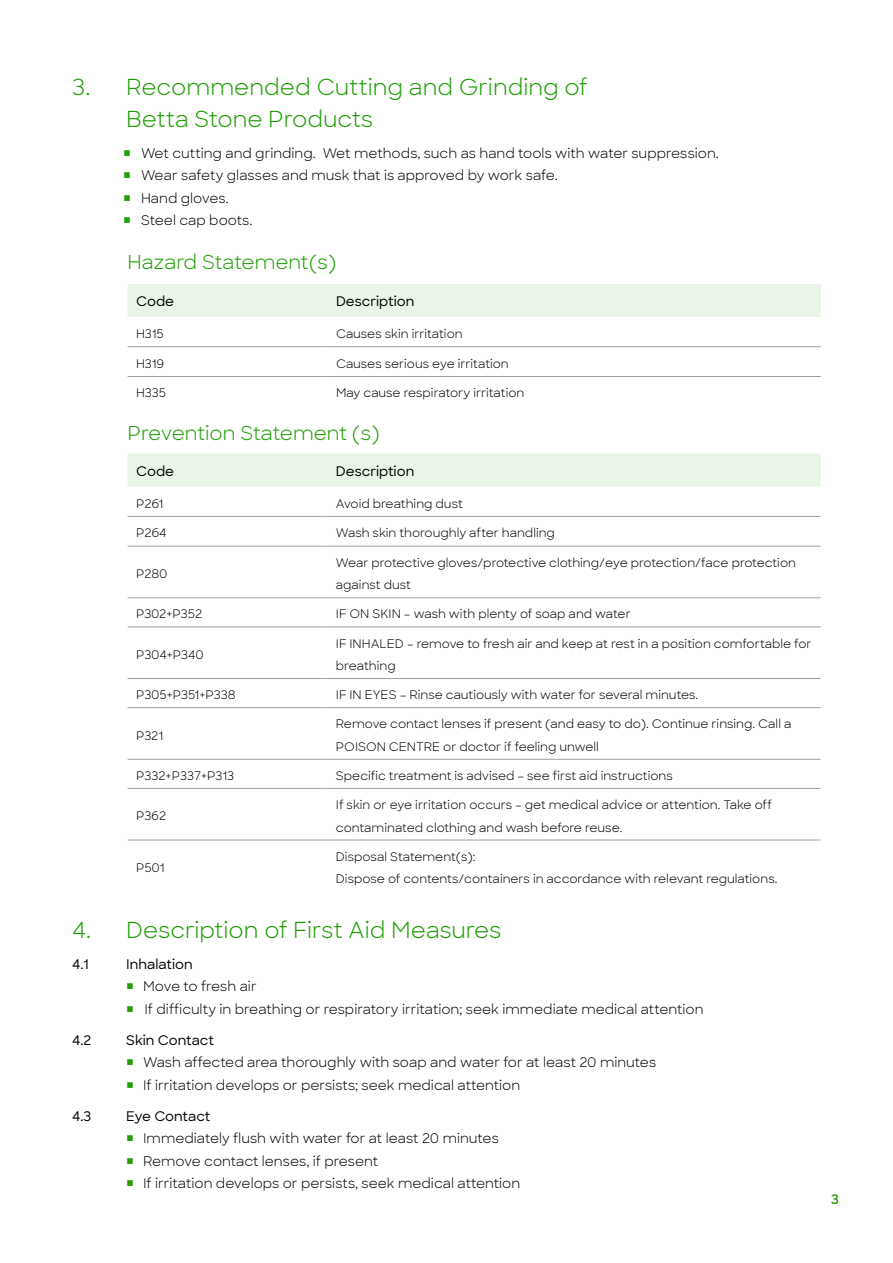
<style>
.page{position:relative;width:893px;height:1263px;background:#fff}
.page>*{position:absolute;margin:0;border:0;box-sizing:border-box;transform-origin:0 0}
.t1{font:22.5px/31.5px "Sharp Sans";color:#1f9e05}
.t2{font:19.5px "Sharp Sans";letter-spacing:-.005em;color:#1f9e05}
.t3{font:13.5px "Sharp Sans";color:#000}
.t4{font:500 13.5px "Sharp Sans";color:#000}
.t5{font:600 13.5px "Sharp Sans";color:#1f9e05}
.t6{font:12px/22.5px "Sharp Sans";color:#000}
.s1{font-family:"Minion Pro";font-size:19.5px;color:#1f9e05}
</style>
<div class="page">
<div style="left:128px;top:284px;width:693px;height:33px;background:#e9f5e6"></div>
<hr style="left:128px;top:346px;width:199px;height:1px;background:#9d9fa2">
<hr style="left:327px;top:346px;width:494px;height:1px;background:#9d9fa2">
<hr style="left:128px;top:376px;width:199px;height:1px;background:#9d9fa2">
<hr style="left:327px;top:376px;width:494px;height:1px;background:#9d9fa2">
<div style="left:128px;top:454px;width:693px;height:33px;background:#e9f5e6"></div>
<hr style="left:128px;top:516px;width:199px;height:1px;background:#9d9fa2">
<hr style="left:327px;top:516px;width:494px;height:1px;background:#9d9fa2">
<hr style="left:128px;top:546px;width:199px;height:1px;background:#9d9fa2">
<hr style="left:327px;top:546px;width:494px;height:1px;background:#9d9fa2">
<hr style="left:128px;top:597px;width:199px;height:1px;background:#9d9fa2">
<hr style="left:327px;top:597px;width:494px;height:1px;background:#9d9fa2">
<hr style="left:128px;top:627px;width:199px;height:1px;background:#9d9fa2">
<hr style="left:327px;top:627px;width:494px;height:1px;background:#9d9fa2">
<hr style="left:128px;top:678px;width:199px;height:1px;background:#9d9fa2">
<hr style="left:327px;top:678px;width:494px;height:1px;background:#9d9fa2">
<hr style="left:128px;top:707px;width:199px;height:1px;background:#9d9fa2">
<hr style="left:327px;top:707px;width:494px;height:1px;background:#9d9fa2">
<hr style="left:128px;top:759px;width:199px;height:1px;background:#9d9fa2">
<hr style="left:327px;top:759px;width:494px;height:1px;background:#9d9fa2">
<hr style="left:128px;top:788px;width:199px;height:1px;background:#9d9fa2">
<hr style="left:327px;top:788px;width:494px;height:1px;background:#9d9fa2">
<hr style="left:128px;top:840px;width:199px;height:1px;background:#9d9fa2">
<hr style="left:327px;top:840px;width:494px;height:1px;background:#9d9fa2">
<h1 class="t1" style="left:126px;top:70px;width:463px;text-indent:-54px">3. Recommended Cutting and Grinding of<br>Betta Stone Products</h1>
<p class="t3" style="left:123px;top:143px;width:597px"><span class="s1">■</span> Wet cutting and grinding. Wet methods, such as hand tools with water suppression.</p>
<p class="t3" style="left:123px;top:165px;width:436px"><span class="s1">■</span> Wear safety glasses and musk that is approved by work safe.</p>
<p class="t3" style="left:123px;top:188px;width:107px"><span class="s1">■</span> Hand gloves.</p>
<p class="t3" style="left:123px;top:210px;width:131px"><span class="s1">■</span> Steel cap boots.</p>
<h2 class="t2" style="left:128px;top:248px;width:210px">Hazard Statement(s)</h2>
<p class="t4" style="left:136px;top:291px;width:40px">Code</p>
<p class="t4" style="left:336px;top:291px;width:80px">Description</p>
<p class="t6" style="left:136px;top:322px;width:29px">H315</p>
<p class="t6" style="left:336px;top:322px;width:128px">Causes skin irritation</p>
<p class="t6" style="left:136px;top:351px;width:30px">H319</p>
<p class="t6" style="left:336px;top:351px;width:174px">Causes serious eye irritation</p>
<p class="t6" style="left:136px;top:381px;width:32px">H335</p>
<p class="t6" style="left:336px;top:381px;width:190px">May cause respiratory irritation</p>
<h2 class="t2" style="left:128px;top:419px;width:254px">Prevention Statement (s)</h2>
<p class="t4" style="left:136px;top:461px;width:40px">Code</p>
<p class="t4" style="left:336px;top:461px;width:80px">Description</p>
<p class="t6" style="left:136px;top:491px;width:29px">P261</p>
<p class="t6" style="left:336px;top:491px;width:128px">Avoid breathing dust</p>
<p class="t6" style="left:136px;top:521px;width:32px">P264</p>
<p class="t6" style="left:336px;top:521px;width:221px">Wash skin thoroughly after handling</p>
<p class="t6" style="left:136px;top:562px;width:33px">P280</p>
<p class="t6" style="left:336px;top:551px;width:462px">Wear protective gloves/protective clothing/eye protection/face protection against dust</p>
<p class="t6" style="left:136px;top:602px;width:68px">P302+P352</p>
<p class="t6" style="left:336px;top:602px;width:296px">IF ON SKIN – wash with plenty of soap and water</p>
<p class="t6" style="left:136px;top:643px;width:69px">P304+P340</p>
<p class="t6" style="left:336px;top:631px;width:477px">IF INHALED – remove to fresh air and keep at rest in a position comfortable for breathing</p>
<p class="t6" style="left:136px;top:683px;width:101px">P305+P351+P338</p>
<p class="t6" style="left:336px;top:683px;width:364px">IF IN EYES – Rinse cautiously with water for several minutes.</p>
<p class="t6" style="left:136px;top:723px;width:29px">P321</p>
<p class="t6" style="left:336px;top:712px;width:457px">Remove contact lenses if present (and easy to do). Continue rinsing. Call a<br>POISON CENTRE or doctor if feeling unwell</p>
<p class="t6" style="left:136px;top:764px;width:100px">P332+P337+P313</p>
<p class="t6" style="left:336px;top:764px;width:338px">Specific treatment is advised – see first aid instructions</p>
<p class="t6" style="left:136px;top:804px;width:32px">P362</p>
<p class="t6" style="left:336px;top:793px;width:437px">If skin or eye irritation occurs – get medical advice or attention. Take off contaminated clothing and wash before reuse.</p>
<p class="t6" style="left:136px;top:856px;width:30px">P501</p>
<p class="t6" style="left:336px;top:844px;width:443px">Disposal Statement(s):<br>Dispose of contents/containers in accordance with relevant regulations.</p>
<h1 class="t1" style="left:72px;top:913px;width:431px">4. Description of First Aid Measures</h1>
<p class="t4" style="left:72px;top:954px;width:18px">4.1</p>
<p class="t4" style="left:126px;top:954px;width:68px">Inhalation</p>
<p class="t3" style="left:126px;top:976px;width:132px"><span class="s1">■</span> Move to fresh air</p>
<p class="t3" style="left:126px;top:999px;width:579px"><span class="s1">■</span> If difficulty in breathing or respiratory irritation; seek immediate medical attention</p>
<p class="t4" style="left:72px;top:1030px;width:21px">4.2</p>
<p class="t4" style="left:126px;top:1030px;width:89px">Skin Contact</p>
<p class="t3" style="left:126px;top:1052px;width:531px"><span class="s1">■</span> Wash affected area thoroughly with soap and water for at least 20 minutes</p>
<p class="t3" style="left:126px;top:1075px;width:396px"><span class="s1">■</span> If irritation develops or persists; seek medical attention</p>
<p class="t4" style="left:72px;top:1106px;width:21px">4.3</p>
<p class="t4" style="left:126px;top:1106px;width:86px">Eye Contact</p>
<p class="t3" style="left:126px;top:1128px;width:374px"><span class="s1">■</span> Immediately flush with water for at least 20 minutes</p>
<p class="t3" style="left:126px;top:1151px;width:253px"><span class="s1">■</span> Remove contact lenses, if present</p>
<p class="t3" style="left:126px;top:1173px;width:396px"><span class="s1">■</span> If irritation develops or persists, seek medical attention</p>
<p class="t5" style="left:831px;top:1189px;width:9px">3</p>
</div>
